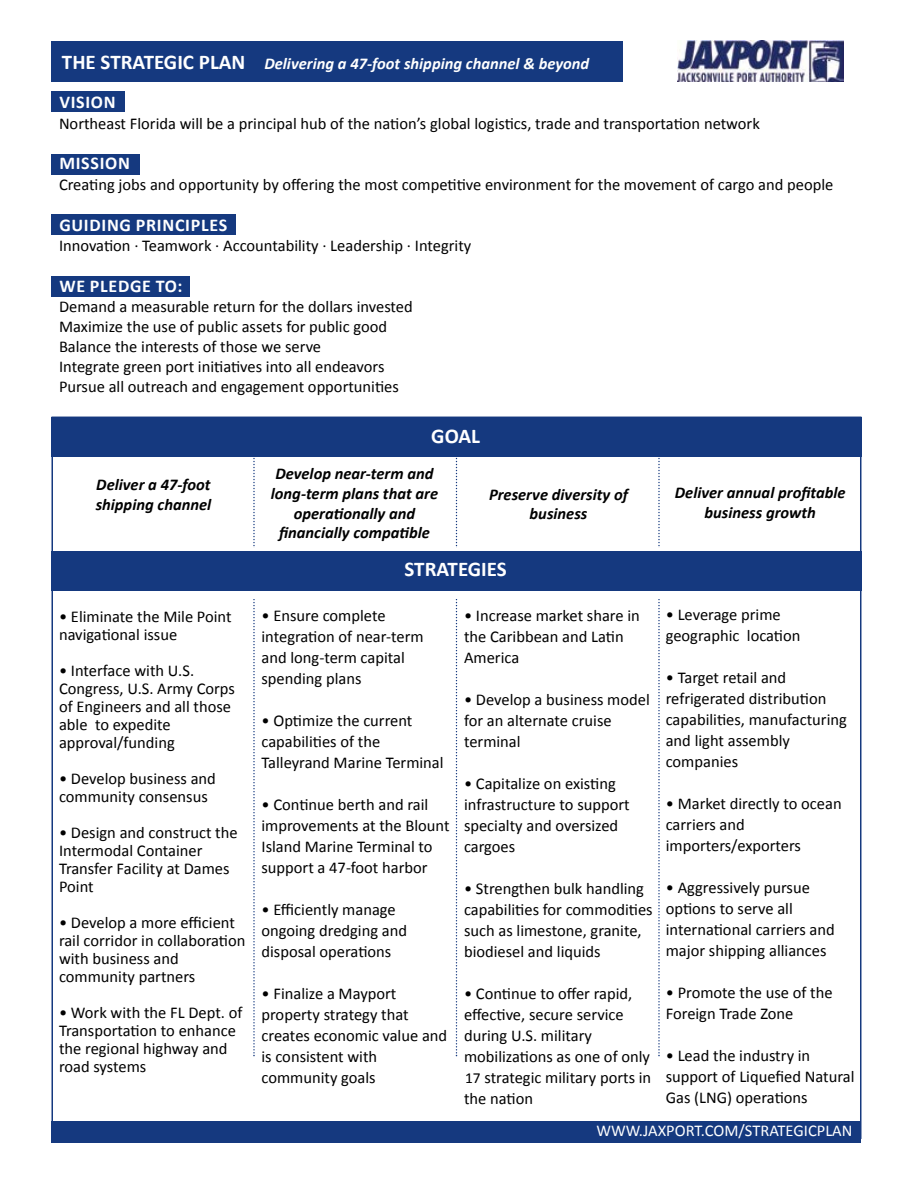
<style>
.page{position:relative;width:918px;height:1188px;background:#fff}
.page>*{position:absolute;margin:0;border:0;box-sizing:border-box;transform-origin:0 0}
.t1{font:700 21px "Calibri";color:#fff}
.t2{font:700 18px "Calibri";letter-spacing:.04em;color:#fff}
.t3{font:16.5px/21px "Calibri";color:#000}
.t4{font:italic 700 16.5px/19.8px "Calibri";color:#000;text-align:center}
.t5{font:italic 700 16.5px "Calibri";color:#fff}
.t6{font:16.5px "Calibri";color:#fff}
.t7{font:15.3px "Calibri";color:#000}
.s1{font-style:normal;font-size:21px}
</style>
<div class="page">
<div style="left:51px;top:276px;width:139px;height:20px;background:#15397f"></div>
<div style="left:51px;top:154px;width:89px;height:21px;background:#15397f"></div>
<div style="left:51px;top:214px;width:185px;height:21px;background:#15397f"></div>
<div style="left:51px;top:91px;width:74px;height:21px;background:#15397f"></div>
<svg style="left:253px;top:457px;width:2px;height:599px"></svg>
<svg style="left:456px;top:457px;width:1px;height:599px"></svg>
<svg style="left:658px;top:457px;width:2px;height:599px"></svg>
<div style="left:51px;top:41px;width:572px;height:40px;background:#15397f"></div>
<div style="left:51px;top:417px;width:810px;height:40px;background:#15397f"></div>
<div style="left:240px;top:549px;width:439px;height:50px;background:#fff"></div>
<img style="left:677px;top:41px;width:166px;height:40px">
<div style="left:51px;top:551px;width:810px;height:40px;background:#15397f"></div>
<div style="left:51px;top:1121px;width:810px;height:21px;background:#15397f"></div>
<p class="t5" style="left:62px;top:53px;width:529px"><span class="s1">THE STRATEGIC PLAN</span> Delivering a 47-foot shipping channel &amp; beyond</p>
<p class="t2" style="left:59px;top:91px;width:58px">VISION</p>
<p class="t3" style="left:59px;top:113px;width:702px">Northeast Florida will be a principal hub of the nation’s global logistics, trade and transportation network</p>
<p class="t2" style="left:59px;top:152px;width:72px">MISSION</p>
<p class="t3" style="left:59px;top:174px;width:776px">Creating jobs and opportunity by offering the most competitive environment for the movement of cargo and people</p>
<p class="t2" style="left:59px;top:213px;width:169px">GUIDING PRINCIPLES</p>
<p class="t3" style="left:59px;top:235px;width:414px">Innovation · Teamwork · Accountability · Leadership · Integrity</p>
<p class="t2" style="left:59px;top:274px;width:125px">WE PLEDGE TO:</p>
<p class="t3" style="left:59px;top:297px;width:355px;line-height:19.8px">Demand a measurable return for the dollars invested Maximize the use of public assets for public good Balance the interests of those we serve<br>Integrate green port initiatives into all endeavors Pursue all outreach and engagement opportunities</p>
<p class="t1" style="left:431px;top:422px;width:50px">GOAL</p>
<p class="t4" style="left:96px;top:474px;width:117px;text-align:left">Deliver a 47-foot shipping channel</p>
<p class="t4" style="left:271px;top:464px;width:169px">Develop near-term and long-term plans that are operationally and financially compatible</p>
<p class="t4" style="left:489px;top:484px;width:140px">Preserve diversity of business</p>
<p class="t4" style="left:675px;top:483px;width:172px">Deliver annual profitable business growth</p>
<p class="t3" style="left:59px;top:607px;width:174px;line-height:18px">• Eliminate the Mile Point navigational issue</p>
<p class="t3" style="left:59px;top:661px;width:177px;line-height:18px">• Interface with U.S.<br>Congress, U.S. Army Corps of Engineers and all those able to expedite approval/funding</p>
<p class="t3" style="left:59px;top:770px;width:158px;line-height:18px">• Develop business and community consensus</p>
<p class="t3" style="left:59px;top:824px;width:180px;line-height:18px">• Design and construct the<br>Intermodal Container<br>Transfer Facility at Dames<br>Point</p>
<p class="t3" style="left:59px;top:914px;width:188px;line-height:18px">• Develop a more efficient rail corridor in collaboration with business and community partners</p>
<p class="t3" style="left:59px;top:1004px;width:185px;line-height:18px">• Work with the FL Dept. of<br>Transportation to enhance the regional highway and road systems</p>
<p class="t1" style="left:405px;top:556px;width:104px">STRATEGIES</p>
<p class="t3" style="left:262px;top:605px;width:164px">• Ensure complete integration of near-term and long-term capital spending plans</p>
<p class="t3" style="left:262px;top:710px;width:184px">• Optimize the current capabilities of the<br>Talleyrand Marine Terminal</p>
<p class="t3" style="left:262px;top:794px;width:190px">• Continue berth and rail improvements at the Blount<br>Island Marine Terminal to support a 47-foot harbor</p>
<p class="t3" style="left:262px;top:899px;width:147px">• Efficiently manage ongoing dredging and disposal operations</p>
<p class="t3" style="left:262px;top:983px;width:187px">• Finalize a Mayport property strategy that creates economic value and is consistent with community goals</p>
<p class="t3" style="left:666px;top:604px;width:136px">• Leverage prime geographic location</p>
<p class="t3" style="left:666px;top:667px;width:183px">• Target retail and refrigerated distribution capabilities, manufacturing and light assembly companies</p>
<p class="t3" style="left:666px;top:793px;width:177px">• Market directly to ocean carriers and importers/exporters</p>
<p class="t3" style="left:666px;top:877px;width:171px">• Aggressively pursue options to serve all international carriers and major shipping alliances</p>
<p class="t3" style="left:666px;top:982px;width:168px">• Promote the use of the<br>Foreign Trade Zone</p>
<p class="t3" style="left:666px;top:1045px;width:190px">• Lead the industry in support of Liquefied Natural<br>Gas (LNG) operations</p>
<p class="t6" style="left:597px;top:1120px;width:258px">WWW.JAXPORT.COM/STRATEGICPLAN</p>
<p class="t3" style="left:464px;top:605px;width:177px">• Increase market share in the Caribbean and Latin<br>America</p>
<p class="t3" style="left:464px;top:689px;width:187px">• Develop a business model for an alternate cruise terminal</p>
<p class="t3" style="left:464px;top:773px;width:167px">• Capitalize on existing infrastructure to support specialty and oversized cargoes</p>
<p class="t3" style="left:464px;top:878px;width:190px">• Strengthen bulk handling capabilities for commodities such as limestone, granite, biodiesel and liquids</p>
<p class="t3" style="left:464px;top:983px;width:189px">• Continue to offer rapid, effective, secure service during U.S. military mobilizations as one of only<br>16 strategic military ports in the nation</p>
<p class="t7" style="left:465px;top:1069px;width:17px">17</p>
</div>
